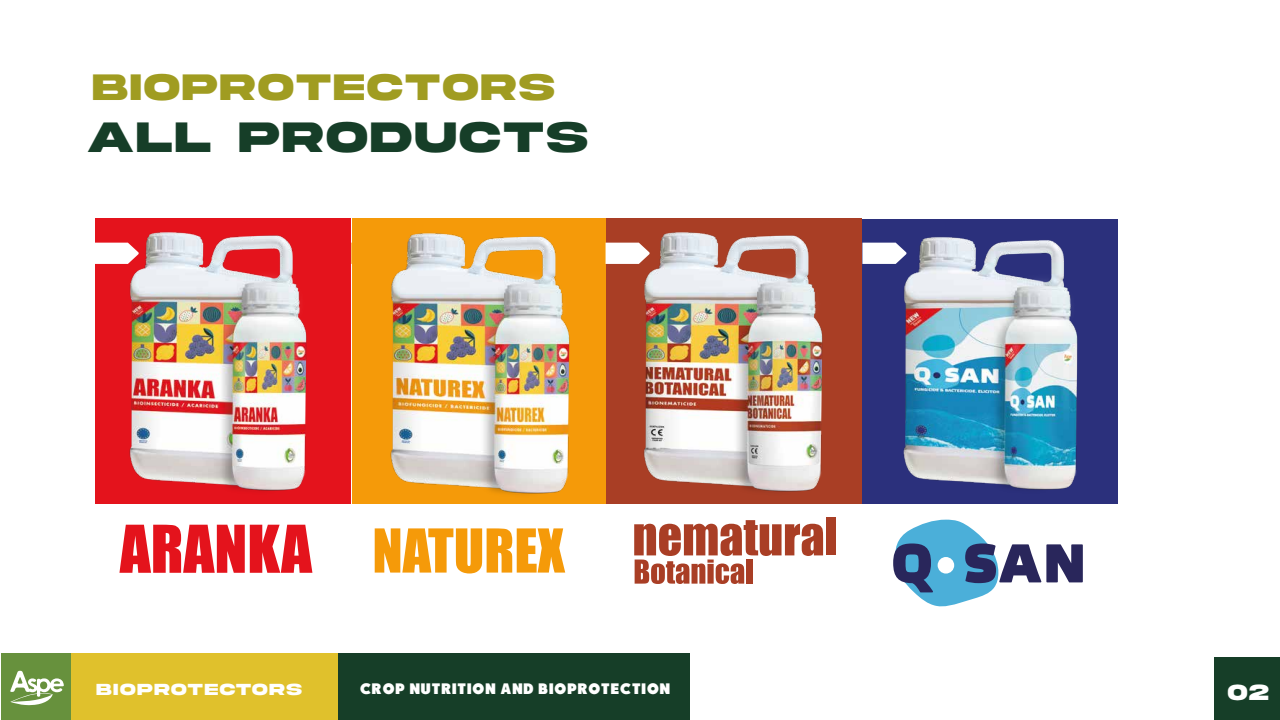
<style>
.page{position:relative;width:1280px;height:720px;background:#fff}
.page>*{position:absolute;margin:0;border:0;box-sizing:border-box;transform-origin:0 0}
.t1{font:55.9px "Impact";color:#f59a09}
.t2{font:700 45px "Akira Expanded Super";letter-spacing:.07em;color:#163e28}
.t3{font:700 39px "Akira Expanded Super";letter-spacing:.07em;color:#a09c21}
.t4{font:700 23.1px "Akira Expanded Super";color:#fff}
.t5{font:700 17px "Akira Expanded Super";letter-spacing:.1em;color:#fff}
.t6{font:15.1px "RACE1 Brannt NCV";letter-spacing:.02em;color:#fff}
</style>
<div class="page">
<div style="left:71px;top:654px;width:270px;height:66px;background:#e0c12c"></div>
<div style="left:338px;top:654px;width:352px;height:66px;background:#163e28"></div>
<div style="left:1px;top:654px;width:70px;height:66px;background:#67913d"></div>
<div style="left:1214px;top:657px;width:66px;height:63px;background:#163e28"></div>
<svg style="left:10px;top:671px;width:54px;height:34px"></svg>
<div style="left:96px;top:218px;width:255px;height:286px;background:#e4131c"></div>
<svg style="left:95px;top:243px;width:21px;height:21px"></svg>
<svg style="left:119px;top:525px;width:193px;height:48px"></svg>
<img style="left:116px;top:232px;width:191px;height:259px">
<div style="left:352px;top:218px;width:255px;height:286px;background:#f59a09"></div>
<svg style="left:351px;top:243px;width:1px;height:21px"></svg>
<div style="left:863px;top:219px;width:255px;height:285px;background:#2b307c"></div>
<svg style="left:862px;top:243px;width:28px;height:21px"></svg>
<svg style="left:893px;top:520px;width:190px;height:87px"></svg>
<div style="left:938px;top:557px;width:16px;height:17px;background:#fff;border-radius:50%"></div>
<img style="left:890px;top:237px;width:188px;height:253px">
<div style="left:606px;top:218px;width:256px;height:286px;background:#a93e25"></div>
<svg style="left:606px;top:243px;width:24px;height:21px"></svg>
<div style="left:826px;top:517px;width:10px;height:38px;background:#a93e25"></div>
<svg style="left:634px;top:520px;width:189px;height:64px"></svg>
<div style="left:746px;top:560px;width:6px;height:24px;background:#a93e25"></div>
<img style="left:630px;top:232px;width:193px;height:260px">
<img style="left:390px;top:233px;width:180px;height:261px">
<h3 class="t3" style="left:93px;top:69px;width:463px">BIOPROTECTORS</h3>
<h2 class="t2" style="left:87px;top:116px;width:502px">ALL PRODUCTS</h2>
<h1 class="t1" style="left:372px;top:507px;width:194px">NATUREX</h1>
<p class="t5" style="left:97px;top:682px;width:207px">BIOPROTECTORS</p>
<p class="t6" style="left:360px;top:680px;width:312px">CROP NUTRITION AND BIOPROTECTION</p>
<h3 class="t4" style="left:1228px;top:681px;width:43px">02</h3>
</div>
